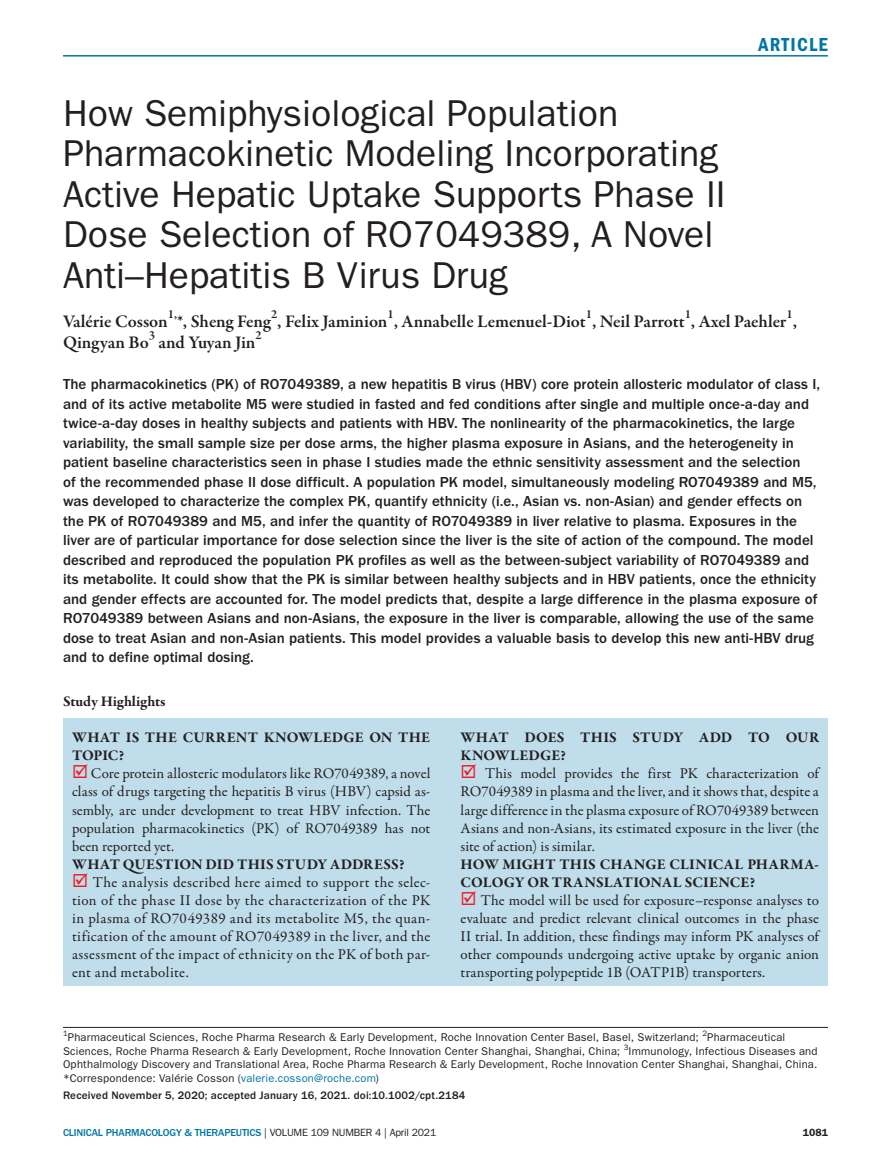
<style>
.page{position:relative;width:891px;height:1175px;background:#fff}
.page>*{position:absolute;margin:0;border:0;box-sizing:border-box;transform-origin:0 0}
.t1{font:37.5px/40.5px "ITC Franklin Gothic Std";color:#231f20}
.t2{font:19.5px "ITC Franklin Gothic Std Dm Cd";letter-spacing:.065em;color:#0076a3}
.t3{font:600 18px/21px "Garamond Premr Pro";letter-spacing:-.005em;color:#231f20}
.t4{font:500 15px/19.5px "ITC Franklin Gothic Std";letter-spacing:.005em;color:#231f20}
.t5{font:15px/18px "Garamond Premr Pro";letter-spacing:.005em;color:#231f20;text-align:justify}
.t6{font:700 15px/18px "Garamond Premr Pro";letter-spacing:.01em;color:#231f20}
.t7{font:11.25px/13.5px "ITC Franklin Gothic Std";letter-spacing:.015em;color:#231f20;text-align:justify}
.t8{font:500 11.25px "ITC Franklin Gothic Std";letter-spacing:.015em;color:#231f20}
.t9{font:500 10.5px "ITC Franklin Gothic Std";letter-spacing:-.015em;color:#0076a3}
.t10{font:600 10.5px "ITC Franklin Gothic Std";color:#231f20}
.t11{font:7.8px "ITC Franklin Gothic Std";color:#231f20}
.s1{color:#ee1d23}
.s2{color:#0076a3}
.s3{font-weight:400;color:#231f20}
</style>
<div class="page">
<hr style="left:63px;top:55px;width:765px;height:2px;background:#0076a3">
<hr style="left:63px;top:1027px;width:765px;height:1px;background:#231f20">
<div style="left:63px;top:683px;width:765px;height:303px;background:#bfddeb"></div>
<div style="left:51px;top:674px;width:780px;height:44px;background:#fff"></div>
<h2 class="t2" style="left:758px;top:33px;width:71px">ARTICLE</h2>
<h1 class="t1" style="left:63px;top:93px;width:664px">How Semiphysiological Population Pharmacokinetic Modeling Incorporating Active Hepatic Uptake Supports Phase II Dose Selection of RO7049389, A Novel Anti–Hepatitis B Virus Drug</h1>
<p class="t3" style="left:63px;top:311px;width:735px">Valérie Cosson<sup>1,</sup>*, Sheng Feng<sup>2</sup>, Felix Jaminion<sup>1</sup>, Annabelle Lemenuel-Diot<sup>1</sup>, Neil Parrott<sup>1</sup>, Axel Paehler<sup>1</sup>,<br>Qingyan Bo<sup>3</sup> and Yuyan Jin<sup>2</sup></p>
<p class="t4" style="left:63px;top:375px;width:759px">The pharmacokinetics (PK) of RO7049389, a new hepatitis B virus (HBV) core protein allosteric modulator of class I, and of its active metabolite M5 were studied in fasted and fed conditions after single and multiple once-a-day and twice-a-day doses in healthy subjects and patients with HBV. The nonlinearity of the pharmacokinetics, the large variability, the small sample size per dose arms, the higher plasma exposure in Asians, and the heterogeneity in patient baseline characteristics seen in phase I studies made the ethnic sensitivity assessment and the selection<br>of the recommended phase II dose difficult. A population PK model, simultaneously modeling RO7049389 and M5, was developed to characterize the complex PK, quantify ethnicity (i.e., Asian vs. non-Asian) and gender effects on the PK of RO7049389 and M5, and infer the quantity of RO7049389 in liver relative to plasma. Exposures in the liver are of particular importance for dose selection since the liver is the site of action of the compound. The model described and reproduced the population PK profiles as well as the between-subject variability of RO7049389 and its metabolite. It could show that the PK is similar between healthy subjects and in HBV patients, once the ethnicity and gender effects are accounted for. The model predicts that, despite a large difference in the plasma exposure of RO7049389 between Asians and non-Asians, the exposure in the liver is comparable, allowing the use of the same dose to treat Asian and non-Asian patients. This model provides a valuable basis to develop this new anti-HBV drug and to define optimal dosing.</p>
<p class="t6" style="left:63px;top:693px;width:104px">Study Highlights</p>
<p class="t6" style="left:72px;top:729px;width:360px">WHAT IS THE CURRENT KNOWLEDGE ON THE<br>TOPIC?</p>
<p class="t5" style="left:72px;top:765px;width:360px"><span class="s1">☑</span> Core protein allosteric modulators like RO7049389, a novel class of drugs targeting the hepatitis B virus (HBV) capsid as&shy;sembly, are under development to treat HBV infection. The population pharmacokinetics (PK) of RO7049389 has not been reported yet.</p>
<p class="t6" style="left:72px;top:855px;width:334px">WHAT QUESTION DID THIS STUDY ADDRESS?</p>
<p class="t5" style="left:72px;top:873px;width:360px"><span class="s1">☑</span> The analysis described here aimed to support the selec&shy;tion of the phase II dose by the characterization of the PK in plasma of RO7049389 and its metabolite M5, the quan&shy;tification of the amount of RO7049389 in the liver, and the assessment of the impact of ethnicity on the PK of both par&shy;ent and metabolite.</p>
<p class="t6" style="left:461px;top:729px;width:360px">WHAT DOES THIS STUDY ADD TO OUR<br>KNOWLEDGE?</p>
<p class="t5" style="left:461px;top:765px;width:360px"><span class="s1">☑</span> This model provides the first PK characterization of RO7049389 in plasma and the liver, and it shows that, despite a large difference in the plasma exposure of RO7049389 between Asians and non-Asians, its estimated exposure in the liver (the site of action) is similar.</p>
<p class="t6" style="left:461px;top:855px;width:360px">HOW MIGHT THIS CHANGE CLINICAL PHARMA-<br>COLOGY OR TRANSLATIONAL SCIENCE?</p>
<p class="t5" style="left:461px;top:891px;width:360px"><span class="s1">☑</span> The model will be used for exposure–response analyses to evaluate and predict relevant clinical outcomes in the phase II trial. In addition, these findings may inform PK analyses of other compounds undergoing active uptake by organic anion transporting polypeptide 1B (OATP1B) transporters.</p>
<p class="t11" style="left:63px;top:1029px;width:6px">1</p>
<p class="t7" style="left:68px;top:1030px;width:633px">Pharmaceutical Sciences, Roche Pharma Research &amp; Early Development, Roche Innovation Center Basel, Basel, Switzerland;</p>
<p class="t11" style="left:702px;top:1029px;width:6px">2</p>
<p class="t7" style="left:707px;top:1030px;width:79px">Pharmaceutical</p>
<p class="t7" style="left:63px;top:1044px;width:559px">Sciences, Roche Pharma Research &amp; Early Development, Roche Innovation Center Shanghai, Shanghai, China;</p>
<p class="t11" style="left:624px;top:1042px;width:6px">3</p>
<p class="t7" style="left:63px;top:1044px;width:756px;text-indent:566px">Immunology, Infectious Diseases and Ophthalmology Discovery and Translational Area, Roche Pharma Research &amp; Early Development, Roche Innovation Center Shanghai, Shanghai, China. *Correspondence: Valérie Cosson (<span class="s2">valerie.cosson@roche.com</span>)</p>
<p class="t8" style="left:63px;top:1088px;width:404px">Received November 5, 2020; accepted January 16, 2021. doi:10.1002/cpt.2184</p>
<p class="t9" style="left:63px;top:1126px;width:375px">CLINICAL PHARMACOLOGY &amp; THERAPEUTICS <span class="s3">| VOLUME 109 NUMBER 4 | April 2021</span></p>
<p class="t10" style="left:803px;top:1125px;width:27px">1081</p>
</div>
